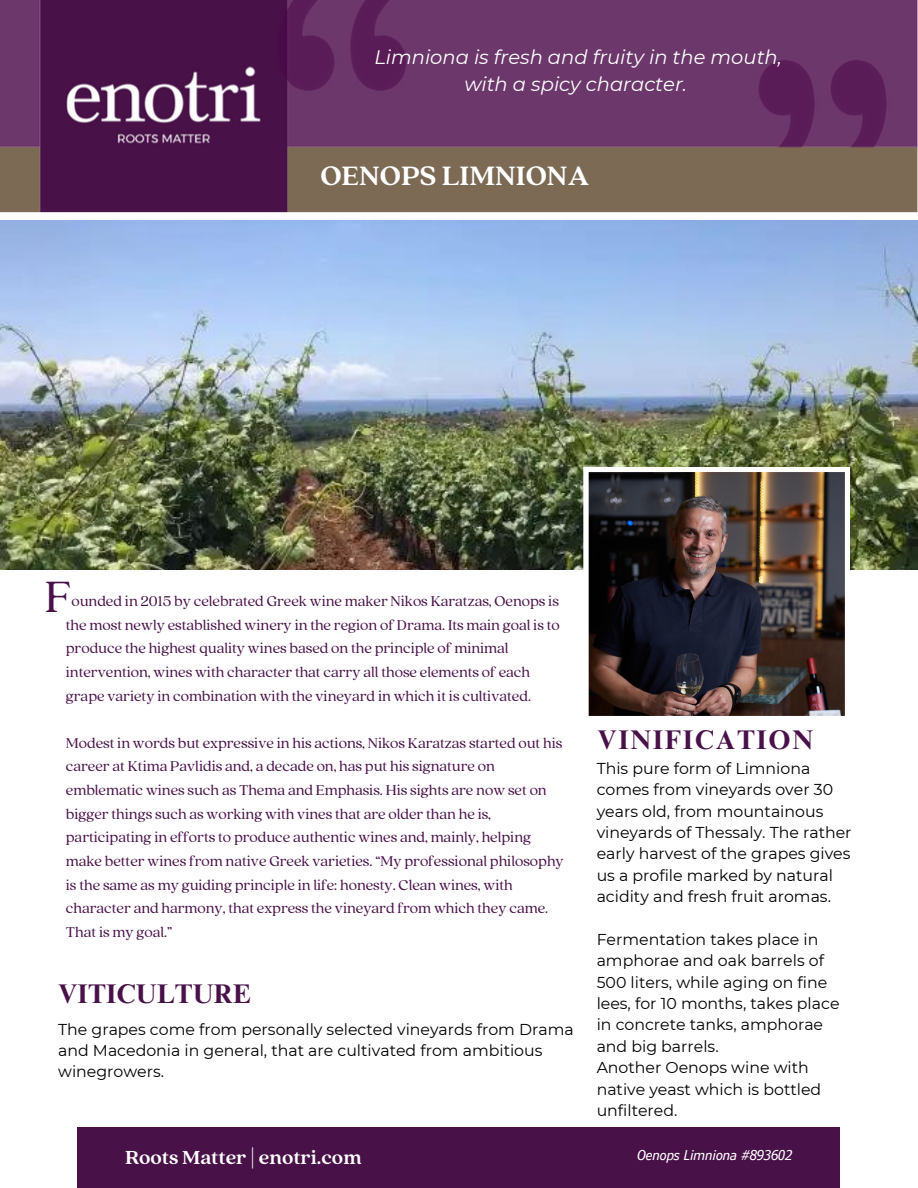
<style>
.page{position:relative;width:918px;height:1188px;background:#fff}
.page>*{position:absolute;margin:0;border:0;box-sizing:border-box;transform-origin:0 0}
.t1{font:48.75px "Quincy CF";color:#481148}
.t2{font:700 29.55px "Quincy CF";color:#fff}
.t3{font:700 27px "Times NRMT Pro";letter-spacing:.06em;color:#481148}
.t4{font:700 27px "Times NRMT Pro";color:#481148}
.t5{font:700 21px "Quincy CF";color:#fff}
.t6{font:italic 19.5px/27px "Montserrat";color:#fff;text-align:center}
.t7{font:15.75px/23.7px "Quincy CF";color:#481148}
.t8{font:15.75px/21.3px "Montserrat";color:#000}
.t9{font:italic condensed 13.5px "Verdana Pro";color:#fff}
</style>
<div class="page">
<img style="left:0;top:0;width:918px;height:213px">
<img style="left:0;top:221px;width:918px;height:348px">
<img style="left:583px;top:467px;width:267px;height:249px">
<div style="left:78px;top:1127px;width:762px;height:61px;background:#481148"></div>
<p class="t6" style="left:374px;top:43px;width:409px">Limniona is fresh and fruity in the mouth, with a spicy character.</p>
<p class="t2" style="left:320px;top:156px;width:270px">OENOPS LIMNIONA</p>
<p class="t1" style="left:45px;top:565px;width:28px">F</p>
<p class="t7" style="left:66px;top:588px;width:495px;text-indent:6px">ounded in 2015 by celebrated Greek wine maker Nikos Karatzas, Oenops is the most newly established winery in the region of Drama. Its main goal is to produce the highest quality wines based on the principle of minimal intervention, wines with character that carry all those elements of each grape variety in combination with the vineyard in which it is cultivated.</p>
<p class="t7" style="left:66px;top:730px;width:499px">Modest in words but expressive in his actions, Nikos Karatzas started out his career at Ktima Pavlidis and, a decade on, has put his signature on emblematic wines such as Thema and Emphasis. His sights are now set on bigger things such as working with vines that are older than he is, participating in efforts to produce authentic wines and, mainly, helping make better wines from native Greek varieties. “My professional philosophy is the same as my guiding principle in life: honesty. Clean wines, with character and harmony, that express the vineyard from which they came.<br>That is my goal.”</p>
<p class="t4" style="left:58px;top:983px;width:194px">VITICULTURE</p>
<p class="t8" style="left:58px;top:1018px;width:517px">The grapes come from personally selected vineyards from Drama and Macedonia in general, that are cultivated from ambitious winegrowers.</p>
<p class="t5" style="left:125px;top:1144px;width:238px">Roots Matter | enotri.com</p>
<p class="t3" style="left:597px;top:730px;width:217px">VINIFICATION</p>
<p class="t8" style="left:597px;top:758px;width:256px">This pure form of Limniona comes from vineyards over 30 years old, from mountainous vineyards of Thessaly. The rather early harvest of the grapes gives us a profile marked by natural acidity and fresh fruit aromas.</p>
<p class="t8" style="left:597px;top:929px;width:244px">Fermentation takes place in amphorae and oak barrels of<br>500 liters, while aging on fine lees, for 10 months, takes place in concrete tanks, amphorae and big barrels.</p>
<p class="t8" style="left:597px;top:1057px;width:226px">Another Oenops wine with native yeast which is bottled unfiltered.</p>
<p class="t9" style="left:637px;top:1147px;width:157px">Oenops Limniona #893602</p>
</div>
